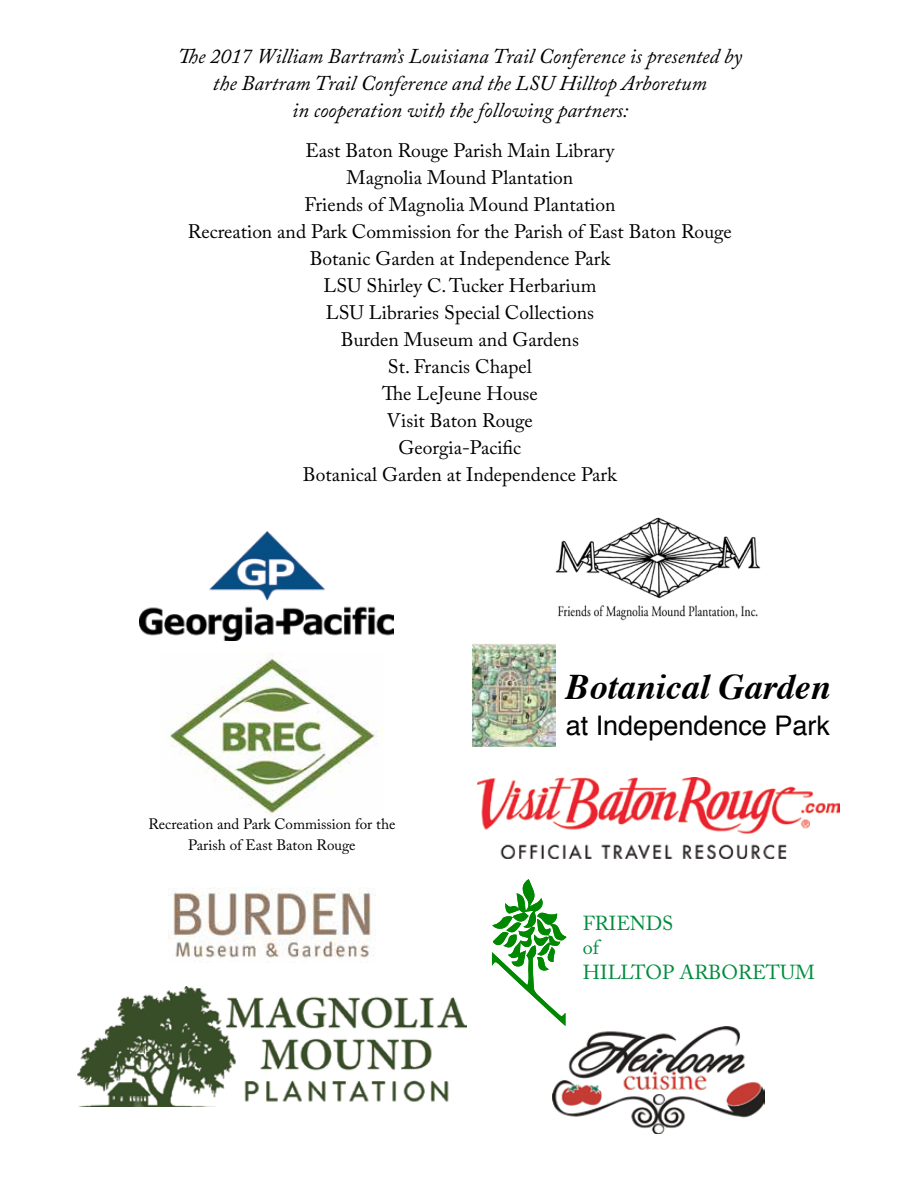
<style>
.page{position:relative;width:918px;height:1188px;background:#fff}
.page>*{position:absolute;margin:0;border:0;box-sizing:border-box;transform-origin:0 0}
.t1{font:italic 700 36px "Times";color:#000}
.t2{font:27px "Helvetica";color:#000}
.t3{font:italic 21px/27px "Adobe Caslon Pro";color:#000;text-align:center}
.t4{font:20.25px/24.2px "Adobe Caslon Pro";color:#008c3d}
.t5{font:19.5px/27px "Adobe Caslon Pro";color:#000;text-align:center}
.t6{font:15px/21px "Adobe Caslon Pro";color:#000;text-align:center}
</style>
<div class="page">
<img style="left:169px;top:652px;width:213px;height:163px">
<img style="left:168px;top:887px;width:208px;height:75px">
<img style="left:477px;top:778px;width:363px;height:80px">
<img style="left:556px;top:517px;width:205px;height:104px">
<img style="left:77px;top:986px;width:390px;height:120px">
<svg style="left:492px;top:879px;width:74px;height:147px"></svg>
<img style="left:140px;top:532px;width:253px;height:109px">
<img style="left:472px;top:644px;width:83px;height:103px">
<img style="left:553px;top:1026px;width:211px;height:108px">
<p class="t3" style="left:178px;top:42px;width:566px">The 2017 William Bartram’s Louisiana Trail Conference is presented by the Bartram Trail Conference and the LSU Hilltop Arboretum<br>in cooperation with the following partners:</p>
<p class="t5" style="left:188px;top:137px;width:545px">East Baton Rouge Parish Main Library<br>Magnolia Mound Plantation<br>Friends of Magnolia Mound Plantation<br>Recreation and Park Commission for the Parish of East Baton Rouge<br>Botanic Garden at Independence Park<br>LSU Shirley C. Tucker Herbarium<br>LSU Libraries Special Collections<br>Burden Museum and Gardens<br>St. Francis Chapel<br>The LeJeune House<br>Visit Baton Rouge<br>Georgia-Pacific<br>Botanical Garden at Independence Park</p>
<p class="t6" style="left:148px;top:813px;width:249px">Recreation and Park Commission for the<br>Parish of East Baton Rouge</p>
<h1 class="t1" style="left:566px;top:653px;width:267px">Botanical Garden</h1>
<h2 class="t2" style="left:566px;top:705px;width:266px">at Independence Park</h2>
<p class="t4" style="left:583px;top:911px;width:234px">FRIENDS<br>of<br>HILLTOP ARBORETUM</p>
</div>
